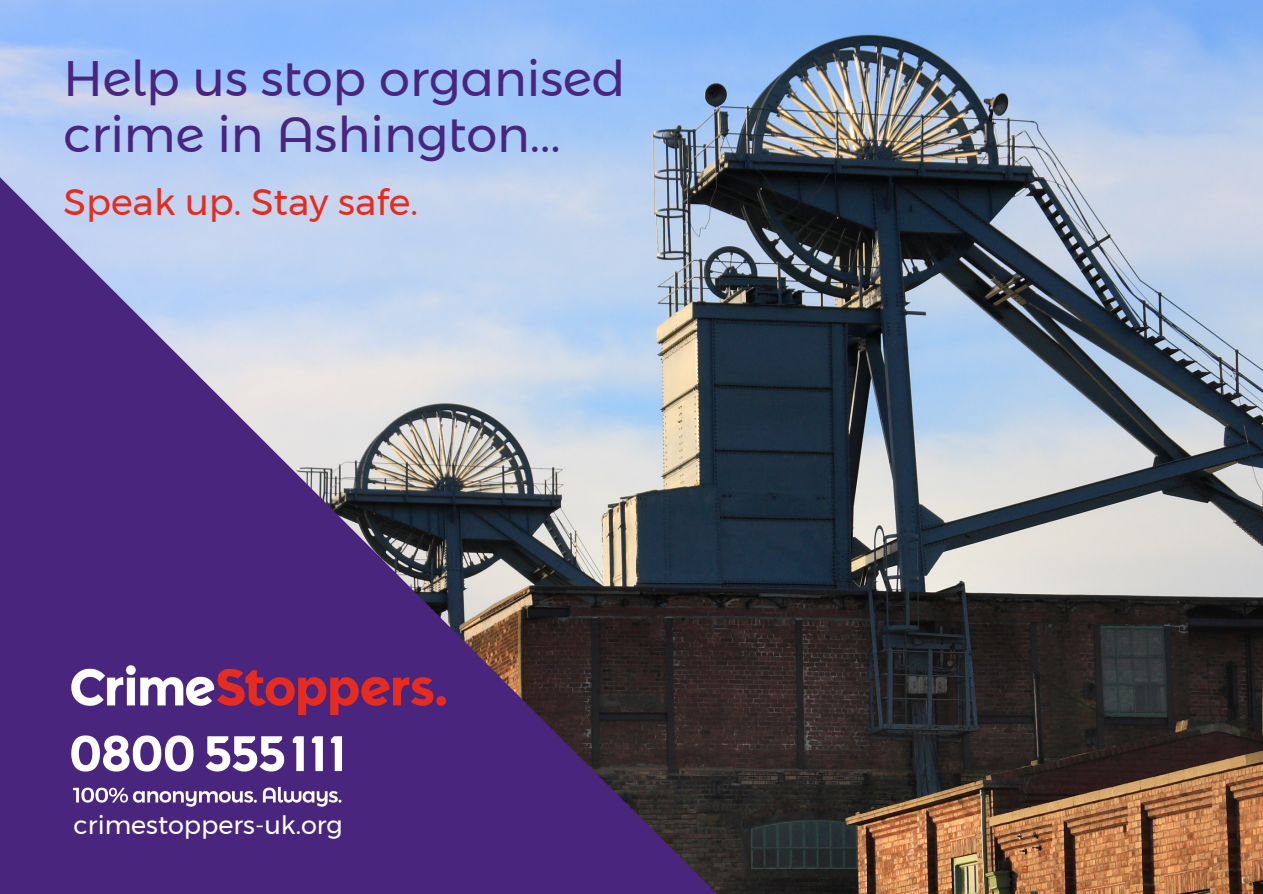
<style>
.page{position:relative;width:1263px;height:894px;background:#fff}
.page>*{position:absolute;margin:0;border:0;box-sizing:border-box;transform-origin:0 0}
.t1{font:49.65px "Montserrat Alternates";color:#49257d}
.t2{font:36.75px "Montserrat";color:#e62c20}
.t3{font:25.5px "Montserrat";color:#fff}
</style>
<div class="page">
<img style="left:0;top:0;width:1263px;height:893px">
<svg style="left:0;top:149px;width:746px;height:744px"></svg>
<img style="left:63px;top:659px;width:390px;height:155px">
<p class="t1" style="left:63px;top:48px;width:564px">Help us stop organised</p>
<p class="t1" style="left:63px;top:104px;width:499px">crime in Ashington...</p>
<p class="t2" style="left:63px;top:180px;width:356px">Speak up. Stay safe.</p>
<p class="t3" style="left:74px;top:808px;width:271px">crimestoppers-uk.org</p>
</div>
